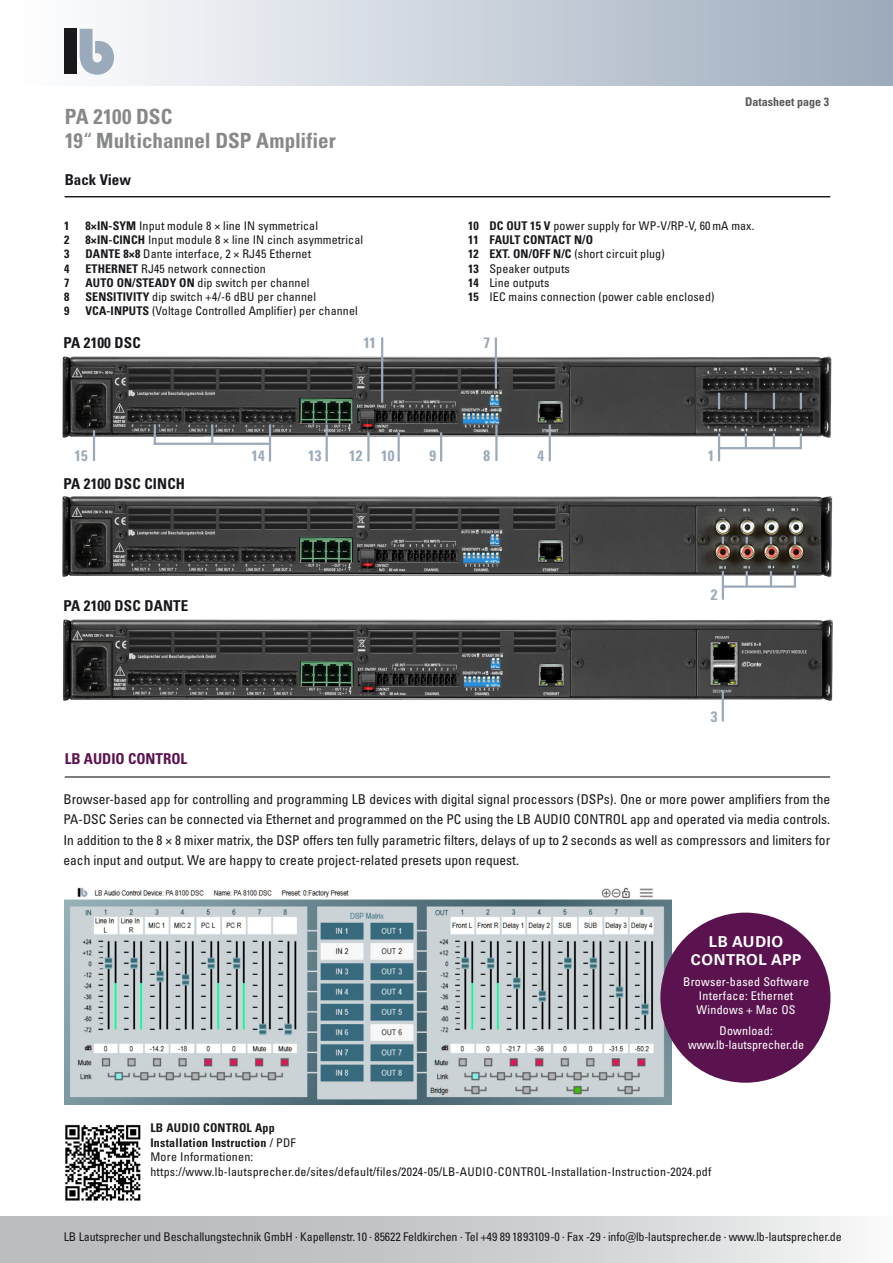
<style>
.page{position:relative;width:893px;height:1263px;background:#fff}
.page>*{position:absolute;margin:0;border:0;box-sizing:border-box;transform-origin:0 0}
.t1{font:700 condensed 21px/24px "Univers LT Pro";color:#87888a}
.t2{font:700 15.15px "Univers LT Pro 65";letter-spacing:.04em;color:#fff}
.t3{font:700 condensed 15px "Univers LT Pro";letter-spacing:.01em;color:#1a171c}
.t4{font:700 condensed 15px "Univers LT Pro";color:#9baaba}
.t5{font:700 condensed 15px "Univers LT Pro";color:#5b134f}
.t6{font:700 15px "Univers LT Pro 65";letter-spacing:.04em;color:#fff}
.t7{font:condensed 13.5px/20.2px "Univers LT Pro";color:#1a171c;text-align:justify}
.t8{font:condensed 12px/14.2px "Univers LT Pro";letter-spacing:.01em;color:#1a171c}
.t9{font:condensed 12px "Univers LT Pro";letter-spacing:-.01em;color:#1a171c}
.t10{font:condensed 12px/14.4px "Univers LT Pro";letter-spacing:.02em;color:#fff;text-align:center}
.t11{font:condensed 12px/14.4px "Univers LT Pro";color:#fff;text-align:center}
.t12{font:700 condensed 12px "Univers LT Pro";color:#58585a}
.t13{font:700 condensed 12px "Univers LT Pro";color:#1a171c}
.s1{font-weight:400}
.s2{font-weight:700}
</style>
<div class="page">
<div style="left:0;top:0;width:893px;height:85px;background:linear-gradient(to right,#fff,#9dabbc)"></div>
<div style="left:64px;top:29px;width:13px;height:45px;background:#1a171c"></div>
<svg style="left:80px;top:29px;width:34px;height:46px"></svg>
<div style="left:0;top:1216px;width:893px;height:47px;background:linear-gradient(to right,#afb1b3,#edeeee)"></div>
<hr style="left:65px;top:196px;width:765px;height:1px;background:#1a171c">
<img style="left:62px;top:496px;width:771px;height:100px">
<img style="left:63px;top:619px;width:770px;height:96px">
<img style="left:62px;top:354px;width:770px;height:87px">
<hr style="left:718px;top:433px;width:2px;height:28px;background:#9baaba">
<svg style="left:717px;top:431px;width:86px;height:19px"></svg>
<svg style="left:718px;top:393px;width:2px;height:16px"></svg>
<svg style="left:745px;top:393px;width:2px;height:16px"></svg>
<svg style="left:773px;top:393px;width:2px;height:16px"></svg>
<svg style="left:800px;top:393px;width:2px;height:16px"></svg>
<hr style="left:440px;top:432px;width:2px;height:29px;background:#9baaba">
<hr style="left:495px;top:425px;width:3px;height:36px;background:#9baaba">
<hr style="left:549px;top:425px;width:2px;height:36px;background:#9baaba">
<hr style="left:326px;top:424px;width:2px;height:38px;background:#9baaba">
<hr style="left:269px;top:424px;width:2px;height:38px;background:#9baaba">
<hr style="left:211px;top:424px;width:2px;height:20px;background:#9baaba">
<hr style="left:398px;top:432px;width:2px;height:29px;background:#9baaba">
<hr style="left:367px;top:432px;width:3px;height:29px;background:#9baaba">
<hr style="left:154px;top:424px;width:2px;height:21px;background:#9baaba">
<hr style="left:93px;top:430px;width:2px;height:31px;background:#9baaba">
<hr style="left:381px;top:337px;width:2px;height:66px;background:#9baaba">
<hr style="left:495px;top:338px;width:2px;height:51px;background:#9baaba">
<hr style="left:154px;top:443px;width:117px;height:2px;background:#9baaba">
<hr style="left:722px;top:571px;width:2px;height:29px;background:#9baaba">
<svg style="left:721px;top:568px;width:76px;height:21px"></svg>
<svg style="left:722px;top:537px;width:2px;height:7px"></svg>
<svg style="left:746px;top:537px;width:2px;height:7px"></svg>
<svg style="left:770px;top:537px;width:2px;height:7px"></svg>
<svg style="left:794px;top:536px;width:2px;height:8px"></svg>
<hr style="left:722px;top:690px;width:2px;height:31px;background:#9baaba">
<img style="left:65px;top:1124px;width:76px;height:77px">
<hr style="left:65px;top:776px;width:765px;height:1px;background:#1a171c">
<img style="left:64px;top:888px;width:608px;height:216px">
<div style="left:660px;top:912px;width:170px;height:171px;background:#5b134f;border-radius:50%"></div>
<h1 class="t1" style="left:65px;top:104px;width:273px">PA 2100 DSC<br>19<span class="s1">“</span> Multichannel DSP Amplifier</h1>
<p class="t3" style="left:65px;top:171px;width:68px">Back View</p>
<p class="t13" style="left:64px;top:218px;width:7px">1</p>
<p class="t8" style="left:85px;top:218px;width:234px"><span class="s2">8×IN-SYM</span> Input module 8 × line IN symmetrical</p>
<p class="t13" style="left:64px;top:232px;width:7px">2</p>
<p class="t8" style="left:85px;top:232px;width:279px"><span class="s2">8×IN-CINCH</span> Input module 8 × line IN cinch asymmetrical</p>
<p class="t13" style="left:64px;top:247px;width:7px">3</p>
<p class="t8" style="left:85px;top:247px;width:227px"><span class="s2">DANTE 8×8</span> Dante interface, 2 × RJ45 Ethernet</p>
<p class="t13" style="left:64px;top:261px;width:7px">4</p>
<p class="t8" style="left:85px;top:261px;width:182px"><span class="s2">ETHERNET</span> RJ45 network connection</p>
<p class="t13" style="left:64px;top:275px;width:7px">7</p>
<p class="t8" style="left:85px;top:275px;width:225px"><span class="s2">AUTO ON/STEADY ON</span> dip switch per channel</p>
<p class="t13" style="left:64px;top:289px;width:7px">8</p>
<p class="t8" style="left:85px;top:289px;width:232px"><span class="s2">SENSITIVITY</span> dip switch +4/-6 dBU per channel</p>
<p class="t13" style="left:64px;top:304px;width:7px">9</p>
<p class="t8" style="left:85px;top:304px;width:274px"><span class="s2">VCA-INPUTS</span> (Voltage Controlled Amplifier) per channel</p>
<p class="t12" style="left:745px;top:95px;width:85px">Datasheet page 3</p>
<p class="t8" style="left:468px;top:218px;width:288px"><span class="s2">10 DC OUT 15 V</span> power supply for WP-V/RP-V, 60 mA max.<br><span class="s2">11 FAULT CONTACT N/O<br>12 EXT. ON/OFF N/C</span> (short circuit plug)<br><span class="s2">13</span> Speaker outputs<br><span class="s2">14</span> Line outputs<br><span class="s2">15</span> IEC mains connection (power cable enclosed)</p>
<p class="t3" style="left:63px;top:334px;width:79px">PA 2100 DSC</p>
<p class="t4" style="left:75px;top:447px;width:15px">15</p>
<p class="t3" style="left:63px;top:475px;width:123px">PA 2100 DSC CINCH</p>
<p class="t3" style="left:63px;top:596px;width:126px">PA 2100 DSC DANTE</p>
<p class="t4" style="left:363px;top:334px;width:14px">11</p>
<p class="t4" style="left:484px;top:334px;width:8px">7</p>
<p class="t4" style="left:252px;top:447px;width:15px">14</p>
<p class="t4" style="left:308px;top:447px;width:15px">13</p>
<p class="t4" style="left:349px;top:447px;width:47px">12 10</p>
<p class="t4" style="left:429px;top:446px;width:8px">9</p>
<p class="t4" style="left:484px;top:446px;width:8px">8</p>
<p class="t4" style="left:537px;top:446px;width:8px">4</p>
<p class="t4" style="left:708px;top:446px;width:8px">1</p>
<p class="t4" style="left:711px;top:585px;width:8px">2</p>
<p class="t4" style="left:711px;top:707px;width:8px">3</p>
<p class="t5" style="left:65px;top:749px;width:124px">LB AUDIO CONTROL</p>
<p class="t7" style="left:63px;top:789px;width:768px">Browser-based app for controlling and programming LB devices with digital signal processors (DSPs). One or more power amplifiers from the PA-DSC Series can be connected via Ethernet and programmed on the PC using the LB AUDIO CONTROL app and operated via media controls.<br>In addition to the 8 × 8 mixer matrix, the DSP offers ten fully parametric filters, delays of up to 2 seconds as well as compressors and limiters for each input and output. We are happy to create project-related presets upon request.</p>
<p class="t2" style="left:709px;top:931px;width:76px">LB AUDIO</p>
<p class="t6" style="left:691px;top:949px;width:112px">CONTROL APP</p>
<p class="t10" style="left:683px;top:974px;width:127px">Browser-based Software<br>Interface: Ethernet<br>Windows + Mac OS</p>
<p class="t11" style="left:688px;top:1023px;width:118px">Download: www.lb-lautsprecher.de</p>
<p class="t8" style="left:150px;top:1120px;width:563px"><span class="s2">LB AUDIO CONTROL App<br>Installation Instruction</span> / PDF<br>More Informationen: https://www.lb-lautsprecher.de/sites/default/files/2024-05/LB-AUDIO-CONTROL-Installation-Instruction-2024.pdf</p>
<p class="t9" style="left:64px;top:1229px;width:779px">LB Lautsprecher und Beschallungstechnik GmbH · Kapellenstr. 10 · 85622 Feldkirchen · Tel +49 89 1893109-0 · Fax -29 · info@lb-lautsprecher.de · www.lb-lautsprecher.de</p>
</div>
